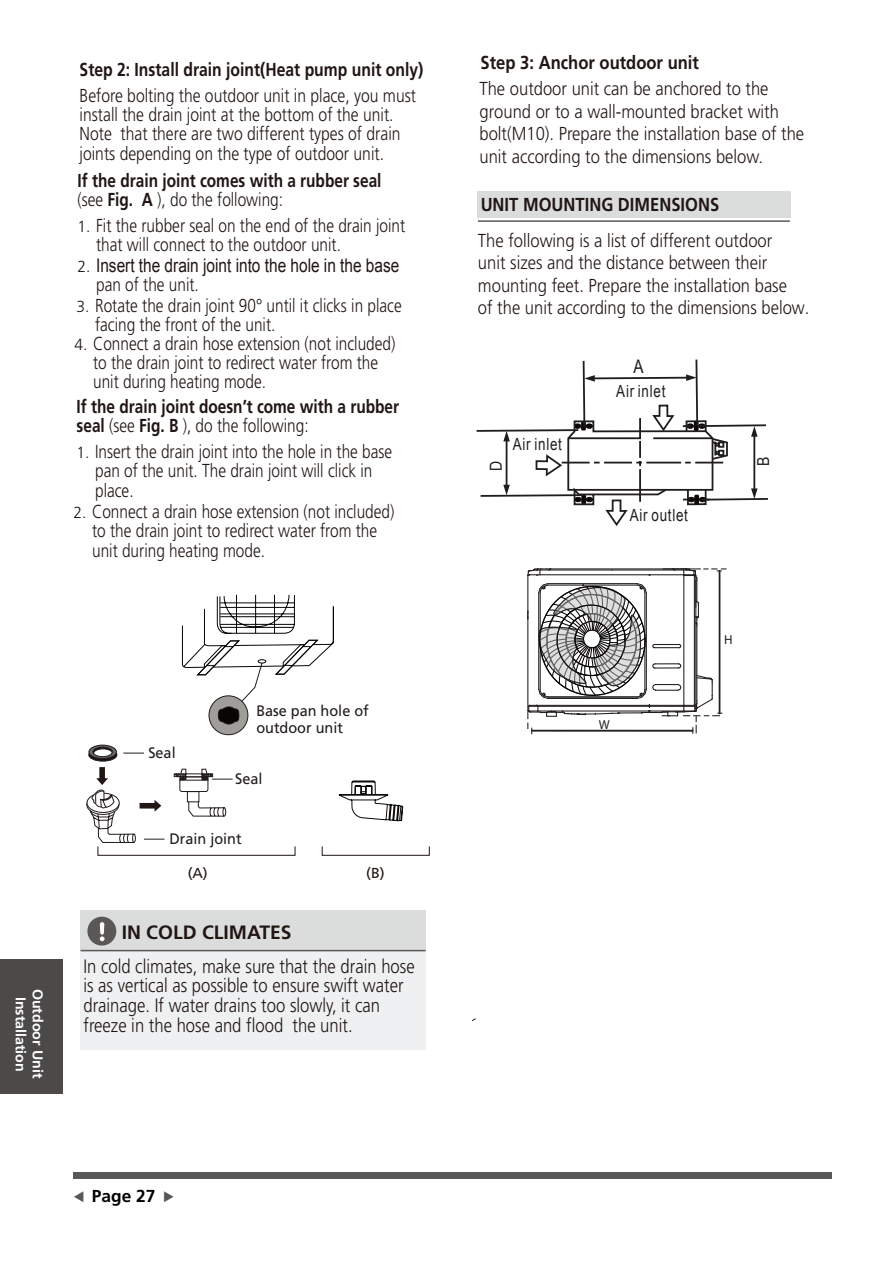
<style>
.page{position:relative;width:893px;height:1263px;background:#fff}
.page>*{position:absolute;margin:0;border:0;box-sizing:border-box;transform-origin:0 0}
.t1{font:300 19.35px/20px "Frutiger";color:#211613;scale:.86 1}
.t2{font:700 19.35px "Frutiger LT Std";color:#211613}
.t3{font:300 18.75px/19.4px "Frutiger";color:#211613;scale:.82 1}
.t4{font:300 18.75px/22.5px "Frutiger";color:#211613;scale:.88 1}
.t5{font:300 18.75px/19.2px "Frutiger";color:#211613;scale:.84 1}
.t6{font:700 18.75px "Frutiger LT Std";color:#211613;scale:.82 1}
.t7{font:700 18.75px "Frutiger LT Std";color:#211613;scale:.88 1}
.t8{font:700 18.75px "Frutiger LT Std";color:#211613;scale:.84 1}
.t9{font:18.75px "Arial";color:#211613;scale:.82 1}
.t10{font:700 17.4px "Frutiger LT Std";color:#000}
.t11{font:16.8px "Arial";letter-spacing:.055em;color:#211d1e;scale:.8 1}
.t12{font:16.5px "Arial Narrow";color:#211d1e;scale:1.04 1}
.t13{font:15.15px/17.4px "Frutiger LT Std";color:#221b1b;scale:.95 1}
.t14{font:14.4px "Frutiger LT Std";color:#211613}
.t15{font:700 14.25px "Frutiger LT Std";color:#fff}
.t16{font:13.05px "Myriad Pro";color:#231f20}
.s1{font-family:"Frutiger LT Std";font-weight:700}
.s2{font-size:16.05px}
.s3{font-family:"Frutiger";font-weight:300;font-size:16.05px}
.s4{font-weight:700}
</style>
<div class="page">
<div style="left:73px;top:1172px;width:759px;height:7px;background:#5a5757"></div>
<div style="left:0;top:959px;width:62px;height:134px;background:#4c4949"></div>
<svg style="left:209px;top:696px;width:39px;height:39px"></svg>
<div style="left:209px;top:696px;width:39px;height:39px;border:1px solid #221b1b;border-radius:50%"></div>
<svg style="left:182px;top:595px;width:152px;height:130px"></svg>
<svg style="left:87px;top:745px;width:343px;height:111px"></svg>
<div style="left:81px;top:910px;width:345px;height:40px;background:#dbdddc"></div>
<div style="left:81px;top:950px;width:345px;height:100px;background:#eff0f1"></div>
<hr style="left:81px;top:950px;width:345px;height:1px;background:#5a5757">
<div style="left:87px;top:917px;width:29px;height:28px;background:#5a5757;border-radius:50%"></div>
<svg style="left:99px;top:922px;width:6px;height:19px"></svg>
<div style="left:477px;top:191px;width:314px;height:27px;background:#dbdddc"></div>
<hr style="left:478px;top:220px;width:312px;height:2px;background:#5a5757">
<svg style="left:527px;top:568px;width:199px;height:166px"></svg>
<div style="left:667px;top:711px;width:11px;height:5px;border:1px solid #231f20"></div>
<div style="left:546px;top:712px;width:11px;height:5px;border:1px solid #231f20"></div>
<svg style="left:477px;top:359px;width:291px;height:167px"></svg>
<p class="t8" style="left:80px;top:59px;width:411px">Step 2: Install drain joint(Heat pump unit only)</p>
<p class="t5" style="left:80px;top:86px;width:402px">Before bolting the outdoor unit in place, you must install the drain joint at the bottom of the unit.<br>Note that there are two different types of drain joints depending on the type of outdoor unit.</p>
<p class="t6" style="left:78px;top:169px;width:372px">If the drain joint comes with a rubber seal</p>
<p class="t3" style="left:78px;top:190px;width:252px">(see <span class="s1">Fig. A</span> ), do the following:</p>
<p class="t3" style="left:96px;top:216px;width:378px;text-indent:-18px"><span class="s2">1.</span> Fit the rubber seal on the end of the drain joint that will connect to the outdoor unit.</p>
<p class="t9" style="left:78px;top:253px;width:394px"><span class="s3">2.</span> Insert the drain joint into the hole in the base</p>
<p class="t3" style="left:96px;top:275px;width:127px">pan of the unit.</p>
<p class="t3" style="left:95px;top:296px;width:375px;text-indent:-18px"><span class="s2">3.</span> Rotate the drain joint 90° until it clicks in place facing the front of the unit.</p>
<p class="t3" style="left:93px;top:334px;width:370px;text-indent:-18px"><span class="s2">4.</span> Connect a drain hose extension (not included) to the drain joint to redirect water from the unit during heating mode.</p>
<p class="t6" style="left:77px;top:396px;width:395px">If the drain joint doesn’t come with a rubber</p>
<p class="t3" style="left:77px;top:416px;width:284px"><span class="s4">seal</span> (see <span class="s1">Fig. B</span> ), do the following:</p>
<p class="t3" style="left:95px;top:442px;width:364px;text-indent:-18px"><span class="s2">1.</span> Insert the drain joint into the hole in the base pan of the unit. The drain joint will click in place.</p>
<p class="t3" style="left:92px;top:502px;width:370px;text-indent:-18px"><span class="s2">2.</span> Connect a drain hose extension (not included) to the drain joint to redirect water from the unit during heating mode.</p>
<p class="t15" style="left:29px;top:996px;width:77px;rotate:90deg">Installation</p>
<p class="t15" style="left:46px;top:989px;width:91px;rotate:90deg">Outdoor Unit</p>
<p class="t13" style="left:148px;top:744px;width:30px">Seal</p>
<p class="t13" style="left:256px;top:702px;width:120px">Base pan hole of outdoor unit</p>
<p class="t13" style="left:235px;top:770px;width:30px">Seal</p>
<p class="t13" style="left:169px;top:830px;width:78px">Drain joint</p>
<p class="t14" style="left:188px;top:864px;width:22px">(A)</p>
<p class="t14" style="left:366px;top:864px;width:20px">(B)</p>
<p class="t2" style="left:122px;top:921px;width:171px">IN COLD CLIMATES</p>
<p class="t1" style="left:83px;top:956px;width:387px">In cold climates, make sure that the drain hose is as vertical as possible to ensure swift water drainage. If water drains too slowly, it can freeze in the hose and flood the unit.</p>
<p class="t10" style="left:92px;top:1185px;width:65px">Page 27</p>
<p class="t7" style="left:481px;top:51px;width:250px">Step 3: Anchor outdoor unit</p>
<p class="t4" style="left:479px;top:78px;width:371px">The outdoor unit can be anchored to the ground or to a wall-mounted bracket with bolt(M10). Prepare the installation base of the unit according to the dimensions below.</p>
<p class="t7" style="left:481px;top:193px;width:273px">UNIT MOUNTING DIMENSIONS</p>
<p class="t4" style="left:478px;top:229px;width:378px">The following is a list of different outdoor<br>unit sizes and the distance between their mounting feet. Prepare the installation base<br>of the unit according to the dimensions below.</p>
<p class="t12" style="left:484px;top:471px;width:11px;rotate:-90deg">D</p>
<p class="t11" style="left:513px;top:433px;width:63px">Air inlet</p>
<p class="t11" style="left:616px;top:380px;width:63px">Air inlet</p>
<p class="t11" style="left:630px;top:504px;width:74px">Air outlet</p>
<p class="t12" style="left:751px;top:466px;width:11px;rotate:-90deg">B</p>
<p class="t16" style="left:599px;top:716px;width:12px">W</p>
<p class="t16" style="left:724px;top:631px;width:10px">H</p>
</div>
